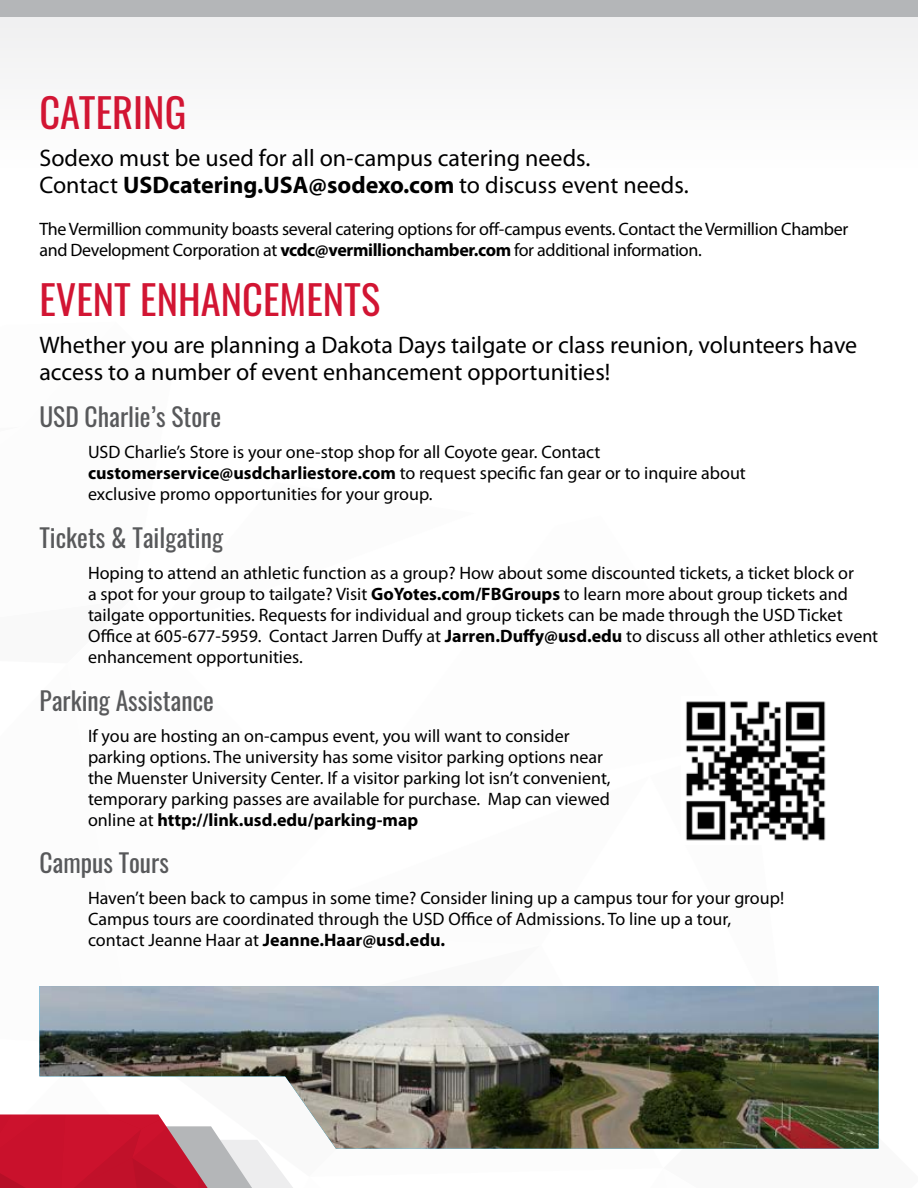
<style>
.page{position:relative;width:918px;height:1188px;background:#fff}
.page>*{position:absolute;margin:0;border:0;box-sizing:border-box;transform-origin:0 0}
.t1{font:40.5px "Oswald";color:#d21533}
.t2{font:25.5px "Oswald";color:#58595b}
.t3{font:24px/27px "Myriad Pro";color:#000}
.t4{font:18px/21px "Myriad Pro";color:#000}
.t5{font:18px/21px "Myriad Pro";letter-spacing:-.02em;color:#000}
.s1{font-weight:700}
</style>
<div class="page">
<div style="left:0;top:0;width:918px;height:168px;background:#f7f7f7"></div>
<svg style="left:0;top:1115px;width:217px;height:73px;background:#c41f37"></svg>
<div style="left:0;top:0;width:918px;height:17px;background:#b4b6b8"></div>
<img style="left:39px;top:986px;width:840px;height:163px">
<img style="left:686px;top:701px;width:140px;height:140px">
<h1 class="t1" style="left:39px;top:77px;width:148px">CATERING</h1>
<h3 class="t3" style="left:39px;top:144px;width:651px">Sodexo must be used for all on-campus catering needs.<br>Contact <span class="s1">USDcatering.USA@sodexo.com</span> to discuss event needs.</h3>
<p class="t5" style="left:39px;top:218px;width:810px">The Vermillion community boasts several catering options for off-campus events. Contact the Vermillion Chamber and Development Corporation at <span class="s1">vcdc@vermillionchamber.com</span> for additional information.</p>
<h1 class="t1" style="left:39px;top:263px;width:342px">EVENT ENHANCEMENTS</h1>
<h3 class="t3" style="left:39px;top:331px;width:819px">Whether you are planning a Dakota Days tailgate or class reunion, volunteers have access to a number of event enhancement opportunities!</h3>
<h2 class="t2" style="left:39px;top:394px;width:183px">USD Charlie’s Store</h2>
<p class="t4" style="left:88px;top:442px;width:659px">USD Charlie’s Store is your one-stop shop for all Coyote gear. Contact <span class="s1">customerservice@usdcharliestore.com</span> to request specific fan gear or to inquire about exclusive promo opportunities for your group.</p>
<h2 class="t2" style="left:39px;top:515px;width:185px">Tickets &amp; Tailgating</h2>
<p class="t4" style="left:88px;top:562px;width:792px">Hoping to attend an athletic function as a group? How about some discounted tickets, a ticket block or<br>a spot for your group to tailgate? Visit <span class="s1">GoYotes.com/FBGroups</span> to learn more about group tickets and tailgate opportunities. Requests for individual and group tickets can be made through the USD Ticket Office at 605-677-5959. Contact Jarren Duffy at <span class="s1">Jarren.Duffy@usd.edu</span> to discuss all other athletics event enhancement opportunities.</p>
<h2 class="t2" style="left:39px;top:678px;width:176px">Parking Assistance</h2>
<p class="t4" style="left:88px;top:725px;width:524px">If you are hosting an on-campus event, you will want to consider parking options. The university has some visitor parking options near the Muenster University Center. If a visitor parking lot isn’t convenient, temporary parking passes are available for purchase. Map can viewed online at <span class="s1">http://link.usd.edu/parking-map</span></p>
<h2 class="t2" style="left:39px;top:840px;width:131px">Campus Tours</h2>
<p class="t4" style="left:88px;top:887px;width:698px">Haven’t been back to campus in some time? Consider lining up a campus tour for your group!<br>Campus tours are coordinated through the USD Office of Admissions. To line up a tour, contact Jeanne Haar at <span class="s1">Jeanne.Haar@usd.edu.</span></p>
</div>
